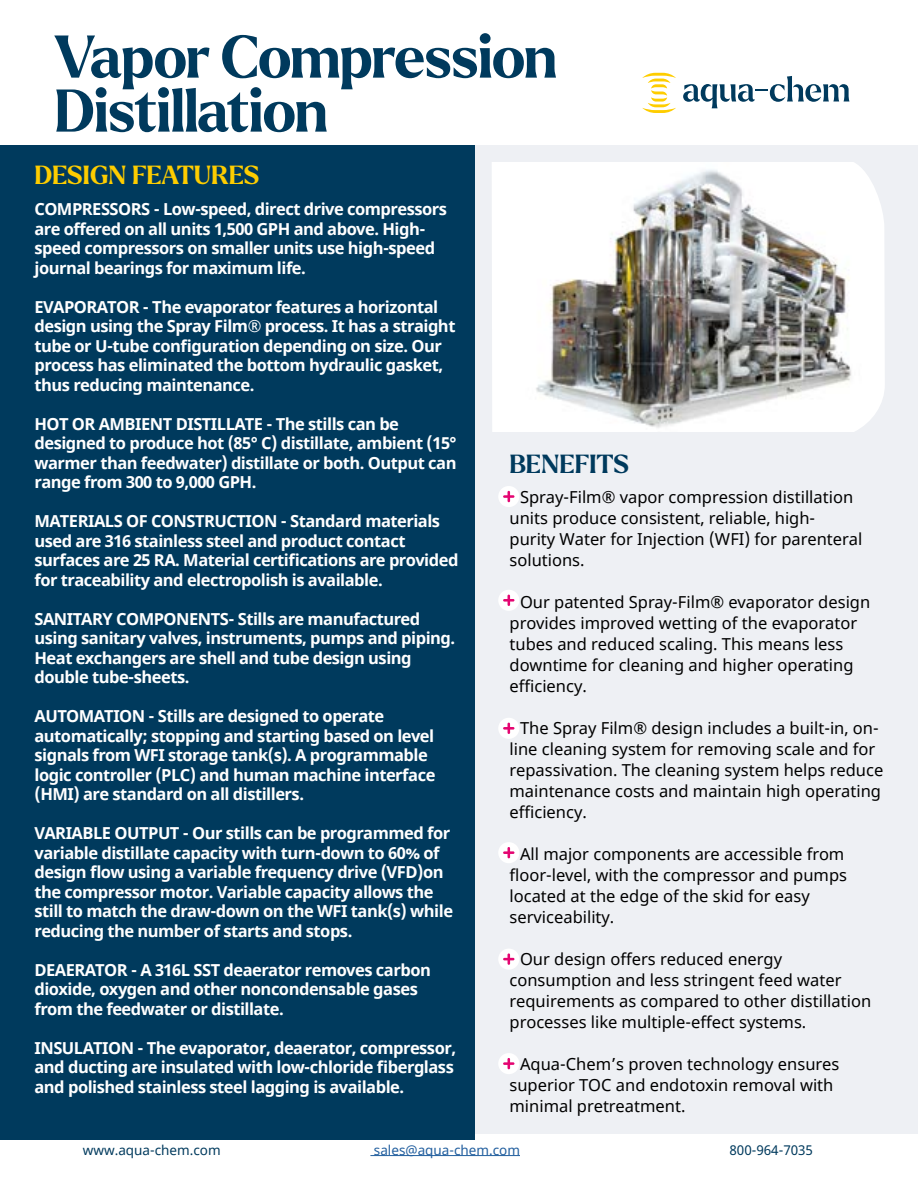
<style>
.page{position:relative;width:918px;height:1188px;background:#fff}
.page>*{position:absolute;margin:0;border:0;box-sizing:border-box;transform-origin:0 0}
.t1{font:700 58.5px/54px "Larken";letter-spacing:-.02em;color:#003a5d}
.t2{font:700 25.5px "Larken";letter-spacing:-.005em;color:#fecd00}
.t3{font:700 25.5px "Larken";color:#003a5d}
.t4{font:700 16.5px/19.5px "Noto Sans";letter-spacing:-.03em;color:#fff}
.t5{font:16.5px/21px "Noto Sans";color:#000}
.t6{font:13.5px "Noto Sans";color:#003a5d}
.t7{font:13.5px "Noto Sans";color:#215e9e}
</style>
<div class="page">
<div style="left:475px;top:146px;width:443px;height:988px;background:#eef0f4"></div>
<div style="left:0;top:146px;width:475px;height:994px;background:#003a5d"></div>
<svg style="left:642px;top:73px;width:34px;height:40px"></svg>
<svg style="left:683px;top:76px;width:166px;height:32px"></svg>
<hr style="left:370px;top:1155px;width:150px;height:1px;background:#215e9e">
<div style="left:498px;top:718px;width:21px;height:21px;background:#fff;border-radius:50%"></div>
<svg style="left:503px;top:723px;width:11px;height:11px"></svg>
<div style="left:498px;top:590px;width:21px;height:21px;background:#fff;border-radius:50%"></div>
<svg style="left:503px;top:595px;width:11px;height:11px"></svg>
<div style="left:498px;top:486px;width:21px;height:21px;background:#fff;border-radius:50%"></div>
<svg style="left:503px;top:491px;width:11px;height:11px"></svg>
<div style="left:498px;top:842px;width:21px;height:21px;background:#fff;border-radius:50%"></div>
<svg style="left:503px;top:847px;width:11px;height:11px"></svg>
<div style="left:498px;top:949px;width:21px;height:21px;background:#fff;border-radius:50%"></div>
<svg style="left:503px;top:953px;width:11px;height:12px"></svg>
<div style="left:498px;top:1053px;width:21px;height:21px;background:#fff;border-radius:50%"></div>
<svg style="left:503px;top:1058px;width:11px;height:11px"></svg>
<img style="left:492px;top:162px;width:393px;height:270px">
<h1 class="t1" style="left:54px;top:31px;width:505px">Vapor Compression<br>Distillation</h1>
<h2 class="t2" style="left:34px;top:158px;width:226px">DESIGN FEATURES</h2>
<p class="t4" style="left:34px;top:200px;width:414px">COMPRESSORS - Low-speed, direct drive compressors are offered on all units 1,500 GPH and above. High&shy;speed compressors on smaller units use high-speed journal bearings for maximum life.</p>
<p class="t4" style="left:34px;top:297px;width:422px">EVAPORATOR - The evaporator features a horizontal design using the Spray Film® process. It has a straight tube or U-tube configuration depending on size. Our process has eliminated the bottom hydraulic gasket, thus reducing maintenance.</p>
<p class="t4" style="left:34px;top:414px;width:424px">HOT OR AMBIENT DISTILLATE - The stills can be designed to produce hot (85° C) distillate, ambient (15° warmer than feedwater) distillate or both. Output can range from 300 to 9,000 GPH.</p>
<p class="t4" style="left:34px;top:512px;width:425px">MATERIALS OF CONSTRUCTION - Standard materials used are 316 stainless steel and product contact surfaces are 25 RA. Material certifications are provided for traceability and electropolish is available.</p>
<p class="t4" style="left:34px;top:609px;width:422px">SANITARY COMPONENTS- Stills are manufactured using sanitary valves, instruments, pumps and piping.<br>Heat exchangers are shell and tube design using double tube-sheets.</p>
<p class="t4" style="left:34px;top:707px;width:402px">AUTOMATION - Stills are designed to operate automatically; stopping and starting based on level signals from WFI storage tank(s). A programmable logic controller (PLC) and human machine interface (HMI) are standard on all distillers.</p>
<p class="t4" style="left:34px;top:824px;width:420px">VARIABLE OUTPUT - Our stills can be programmed for variable distillate capacity with turn-down to 60% of design flow using a variable frequency drive (VFD)on the compressor motor. Variable capacity allows the still to match the draw-down on the WFI tank(s) while reducing the number of starts and stops.</p>
<p class="t4" style="left:34px;top:960px;width:398px">DEAERATOR - A 316L SST deaerator removes carbon dioxide, oxygen and other noncondensable gases from the feedwater or distillate.</p>
<p class="t4" style="left:34px;top:1038px;width:423px">INSULATION - The evaporator, deaerator, compressor, and ducting are insulated with low-chloride fiberglass and polished stainless steel lagging is available.</p>
<h2 class="t3" style="left:510px;top:447px;width:121px">BENEFITS</h2>
<p class="t5" style="left:510px;top:487px;width:354px">• Spray-Film® vapor compression distillation units produce consistent, reliable, high&shy;purity Water for Injection (WFI) for parenteral solutions.</p>
<p class="t5" style="left:510px;top:592px;width:362px">• Our patented Spray-Film® evaporator design provides improved wetting of the evaporator tubes and reduced scaling. This means less downtime for cleaning and higher operating efficiency.</p>
<p class="t5" style="left:510px;top:718px;width:375px">• The Spray Film® design includes a built-in, on&shy;line cleaning system for removing scale and for repassivation. The cleaning system helps reduce maintenance costs and maintain high operating efficiency.</p>
<p class="t5" style="left:510px;top:844px;width:339px">• All major components are accessible from floor-level, with the compressor and pumps located at the edge of the skid for easy serviceability.</p>
<p class="t5" style="left:510px;top:949px;width:363px">• Our design offers reduced energy consumption and less stringent feed water requirements as compared to other distillation processes like multiple-effect systems.</p>
<p class="t5" style="left:510px;top:1054px;width:331px">• Aqua-Chem’s proven technology ensures superior TOC and endotoxin removal with minimal pretreatment.</p>
<p class="t6" style="left:83px;top:1140px;width:139px">www.aqua-chem.com</p>
<p class="t7" style="left:374px;top:1140px;width:148px">sales@aqua-chem.com</p>
<p class="t6" style="left:730px;top:1140px;width:85px">800-964-7035</p>
</div>
